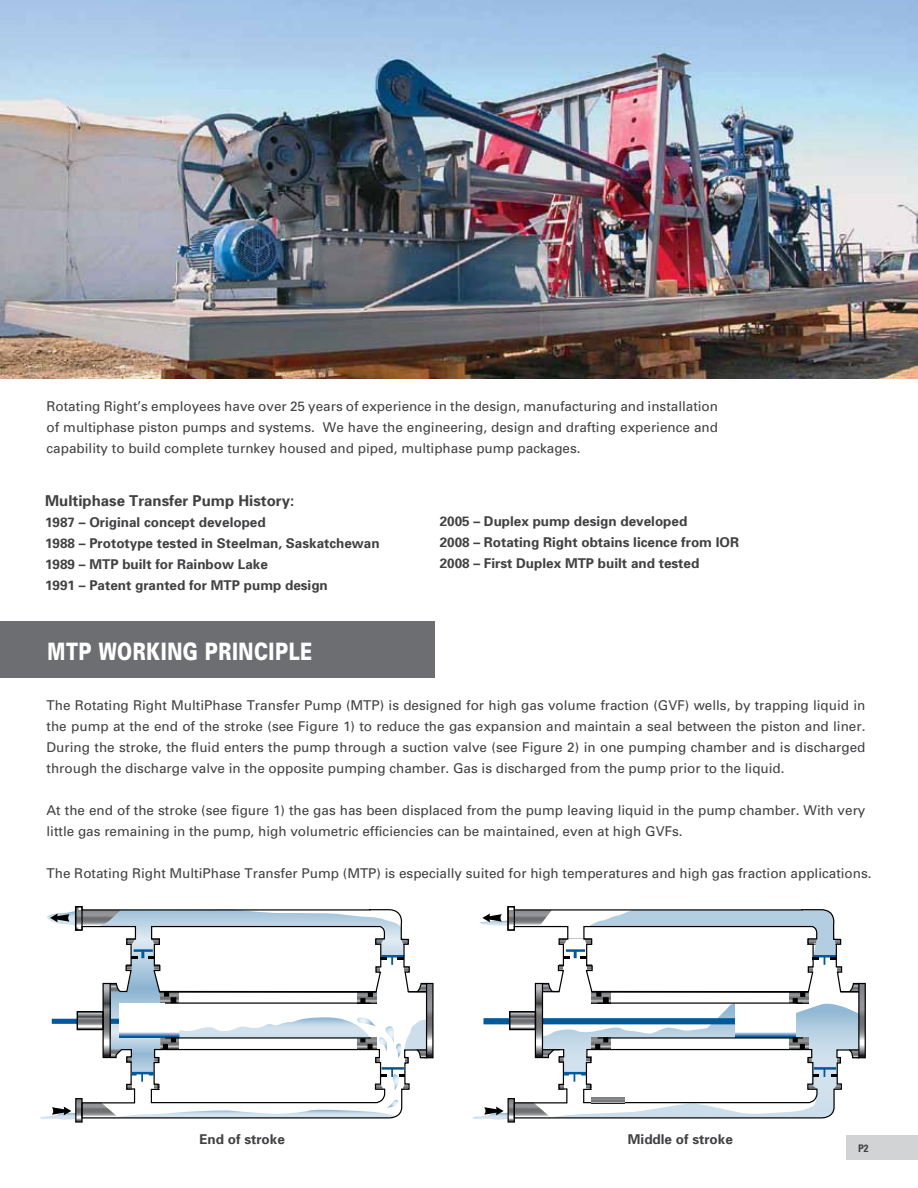
<style>
.page{position:relative;width:918px;height:1188px;background:#fff}
.page>*{position:absolute;margin:0;border:0;box-sizing:border-box;transform-origin:0 0}
.t1{font:900 24px "Univers";letter-spacing:.03em;color:#fff;scale:.75 1}
.t2{font:700 15px "Univers";color:#414042}
.t3{font:13.5px/21px "Univers";color:#414042;text-align:justify}
.t4{font:700 13.5px/21px "Univers";color:#414042}
.t5{font:700 condensed 10.5px "Univers";color:#414042}
</style>
<div class="page">
<div style="left:1px;top:621px;width:434px;height:56px;background:#6d6e71"></div>
<svg style="left:40px;top:906px;width:394px;height:216px"></svg>
<svg style="left:472px;top:906px;width:394px;height:216px"></svg>
<img style="left:0;top:0;width:918px;height:379px">
<div style="left:846px;top:1136px;width:72px;height:24px;background:#d1d3d4"></div>
<p class="t3" style="left:47px;top:395px;width:673px">Rotating Right’s employees have over 25 years of experience in the design, manufacturing and installation of multiphase piston pumps and systems. We have the engineering, design and drafting experience and capability to build complete turnkey housed and piped, multiphase pump packages.</p>
<p class="t2" style="left:45px;top:491px;width:251px">Multiphase Transfer Pump History:</p>
<p class="t4" style="left:45px;top:511px;width:336px">1987 – Original concept developed<br>1988 – Prototype tested in Steelman, Saskatchewan 1989 – MTP built for Rainbow Lake<br>1991 – Patent granted for MTP pump design</p>
<p class="t4" style="left:440px;top:511px;width:301px">2005 – Duplex pump design developed<br>2008 – Rotating Right obtains licence from IOR<br>2008 – First Duplex MTP built and tested</p>
<h1 class="t1" style="left:48px;top:637px;width:354px">MTP WORKING PRINCIPLE</h1>
<p class="t3" style="left:47px;top:694px;width:820px">The Rotating Right MultiPhase Transfer Pump (MTP) is designed for high gas volume fraction (GVF) wells, by trapping liquid in the pump at the end of the stroke (see Figure 1) to reduce the gas expansion and maintain a seal between the piston and liner.<br>During the stroke, the fluid enters the pump through a suction valve (see Figure 2) in one pumping chamber and is discharged through the discharge valve in the opposite pumping chamber. Gas is discharged from the pump prior to the liquid.</p>
<p class="t3" style="left:47px;top:799px;width:820px">At the end of the stroke (see figure 1) the gas has been displaced from the pump leaving liquid in the pump chamber. With very little gas remaining in the pump, high volumetric efficiencies can be maintained, even at high GVFs.</p>
<p class="t3" style="left:47px;top:862px;width:827px">The Rotating Right MultiPhase Transfer Pump (MTP) is especially suited for high temperatures and high gas fraction applications.</p>
<p class="t4" style="left:199px;top:1128px;width:87px">End of stroke</p>
<p class="t4" style="left:628px;top:1128px;width:107px">Middle of stroke</p>
<p class="t5" style="left:858px;top:1142px;width:12px">P2</p>
</div>
